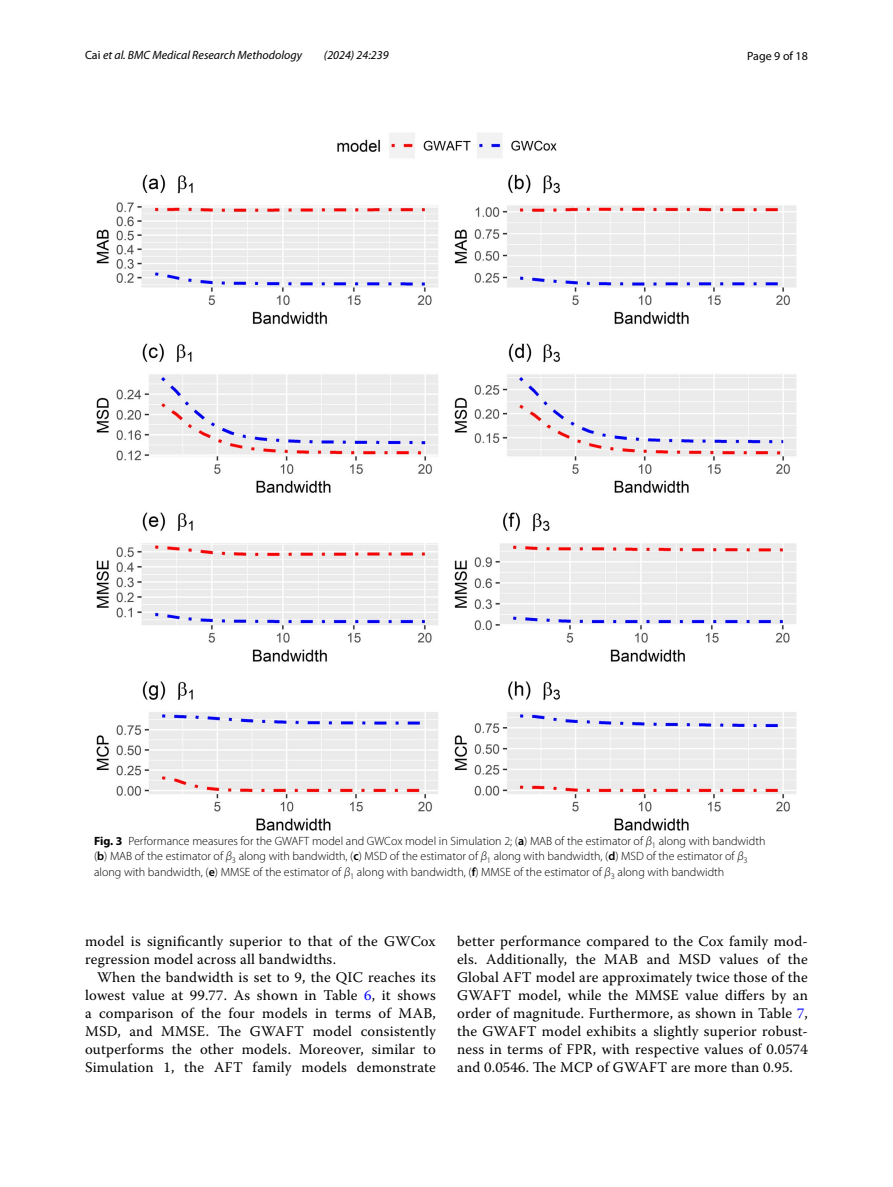
<style>
.page{position:relative;width:893px;height:1187px;background:#fff}
.page>*{position:absolute;margin:0;border:0;box-sizing:border-box;transform-origin:0 0}
.t1{font:14.7px/18px "Warnock Pro Regular 3";letter-spacing:.015em;color:#000;text-align:justify}
.t2{font:300 12px/15px "Myriad Pro";color:#000}
.t3{font:italic 12px "Myriad Pro";color:#000}
.t4{font:12px "Myriad Pro";color:#000}
.s1{font-style:normal}
.s2{font-weight:700}
.s3{font-weight:600}
.s4{font-style:italic}
.s5{color:#00f}
</style>
<div class="page">
<img style="left:96px;top:133px;width:701px;height:697px">
<p class="t3" style="left:85px;top:48px;width:219px"><span class="s1">Cai</span> et al. BMC Medical Research Methodology</p>
<p class="t3" style="left:324px;top:48px;width:66px">(2024) 24:239</p>
<p class="t4" style="left:747px;top:48px;width:62px">Page 9 of 18</p>
<p class="t2" style="left:94px;top:834px;width:673px"><span class="s2">Fig. 3</span> Performance measures for the GWAFT model and GWCox model in Simulation 2; (<span class="s3">a</span>) MAB of the estimator of <span class="s4">β</span><sub>1</sub> along with bandwidth (<span class="s3">b</span>) MAB of the estimator of <span class="s4">β</span><sub>3</sub> along with bandwidth, (<span class="s3">c</span>) MSD of the estimator of <span class="s4">β</span><sub>1</sub> along with bandwidth, (<span class="s3">d</span>) MSD of the estimator of <span class="s4">β</span><sub>3 </sub>along with bandwidth, (<span class="s3">e</span>) MMSE of the estimator of <span class="s4">β</span><sub>1</sub> along with bandwidth, (<span class="s3">f</span>) MMSE of the estimator of <span class="s4">β</span><sub>3</sub> along with bandwidth</p>
<p class="t1" style="left:85px;top:932px;width:352px">model is significantly superior to that of the GWCox regression model across all bandwidths.</p>
<p class="t1" style="left:85px;top:968px;width:352px;text-indent:12px">When the bandwidth is set to 9, the QIC reaches its lowest value at 99.77. As shown in Table <span class="s5">6</span>, it shows a comparison of the four models in terms of MAB, MSD, and MMSE. The GWAFT model consistently outperforms the other models. Moreover, similar to Simulation 1, the AFT family models demonstrate</p>
<p class="t1" style="left:457px;top:932px;width:352px">better performance compared to the Cox family mod&shy;els. Additionally, the MAB and MSD values of the Global AFT model are approximately twice those of the GWAFT model, while the MMSE value differs by an order of magnitude. Furthermore, as shown in Table <span class="s5">7</span>, the GWAFT model exhibits a slightly superior robust&shy;ness in terms of FPR, with respective values of 0.0574 and 0.0546. The MCP of GWAFT are more than 0.95.</p>
</div>
